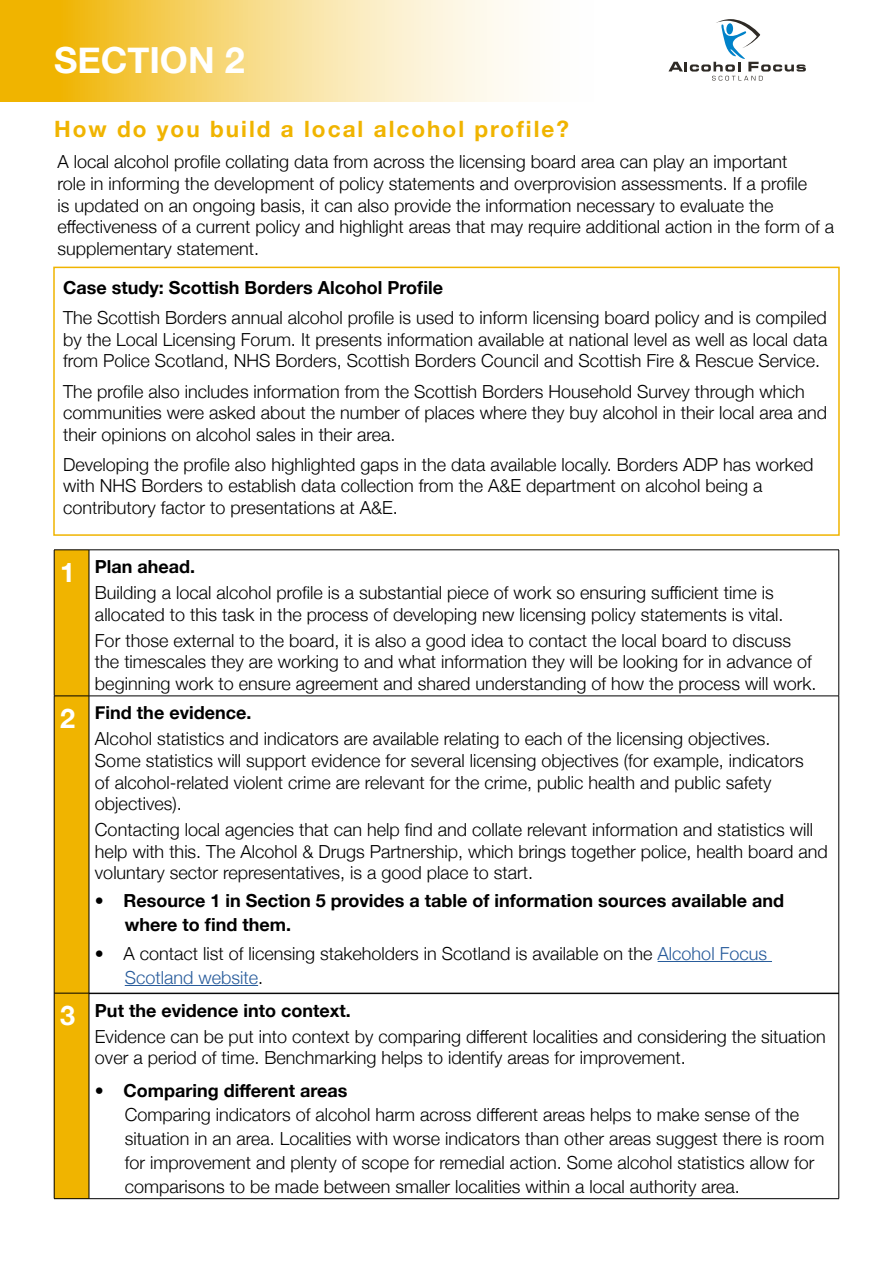
<style>
.page{position:relative;width:893px;height:1263px;background:#fff}
.page>*{position:absolute;margin:0;border:0;box-sizing:border-box;transform-origin:0 0}
.t1{font:700 36px "Helvetica Neue";color:#fff}
.t2{font:700 22.5px "Helvetica Neue";letter-spacing:.09em;color:#f0b400}
.t3{font:300 18px/21.6px "Helvetica Neue";color:#000}
.t4{font:700 18px/24px "Helvetica Neue";color:#000}
.s1{font-weight:700;font-size:27px;color:#fff}
.s2{font-weight:700}
.s3{font-weight:300}
.s4{color:#275b9b}
</style>
<div class="page">
<svg style="left:0;top:0;width:519px;height:102px;background:#f7d981"></svg>
<svg style="left:668px;top:19px;width:138px;height:62px"></svg>
<div style="left:726px;top:23px;width:7px;height:12px;background:#0082c9;border-radius:50%"></div>
<div style="left:55px;top:550px;width:34px;height:443px;background:#f0b400"></div>
<hr style="left:54px;top:549px;width:35px;height:1px;background:#000">
<hr style="left:54px;top:550px;width:1px;height:146px;background:#000">
<hr style="left:89px;top:549px;width:750px;height:1px;background:#000">
<hr style="left:89px;top:550px;width:1px;height:146px;background:#000">
<hr style="left:838px;top:550px;width:1px;height:146px;background:#000">
<hr style="left:54px;top:696px;width:35px;height:1px;background:#000">
<hr style="left:54px;top:696px;width:1px;height:297px;background:#000">
<hr style="left:89px;top:696px;width:750px;height:1px;background:#000">
<hr style="left:89px;top:696px;width:1px;height:297px;background:#000">
<hr style="left:838px;top:696px;width:1px;height:297px;background:#000">
<hr style="left:658px;top:961px;width:114px;height:1px;background:#275b9b">
<hr style="left:125px;top:985px;width:133px;height:1px;background:#275b9b">
<div style="left:53px;top:267px;width:787px;height:269px;border:2px solid #f0b400"></div>
<div style="left:54px;top:993px;width:35px;height:206px;background:#f0b400"></div>
<hr style="left:54px;top:993px;width:35px;height:1px;background:#000">
<hr style="left:54px;top:993px;width:1px;height:205px;background:#000">
<hr style="left:89px;top:993px;width:750px;height:1px;background:#000">
<hr style="left:89px;top:993px;width:1px;height:205px;background:#000">
<hr style="left:838px;top:993px;width:1px;height:205px;background:#000">
<hr style="left:54px;top:1198px;width:35px;height:1px;background:#000">
<hr style="left:89px;top:1198px;width:750px;height:1px;background:#000">
<h1 class="t1" style="left:54px;top:32px;width:192px">SECTION 2</h1>
<p class="t2" style="left:54px;top:111px;width:516px">How do you build a local alcohol profile?</p>
<p class="t3" style="left:57px;top:150px;width:778px">A local alcohol profile collating data from across the licensing board area can play an important<br>role in informing the development of policy statements and overprovision assessments. If a profile<br>is updated on an ongoing basis, it can also provide the information necessary to evaluate the effectiveness of a current policy and highlight areas that may require additional action in the form of a supplementary statement.</p>
<p class="t4" style="left:63px;top:276px;width:381px">Case study: Scottish Borders Alcohol Profile</p>
<p class="t3" style="left:63px;top:306px;width:766px;text-align:justify">The Scottish Borders annual alcohol profile is used to inform licensing board policy and is compiled by the Local Licensing Forum. It presents information available at national level as well as local data from Police Scotland, NHS Borders, Scottish Borders Council and Scottish Fire &amp; Rescue Service.</p>
<p class="t3" style="left:63px;top:379px;width:765px">The profile also includes information from the Scottish Borders Household Survey through which communities were asked about the number of places where they buy alcohol in their local area and their opinions on alcohol sales in their area.</p>
<p class="t3" style="left:63px;top:452px;width:752px">Developing the profile also highlighted gaps in the data available locally. Borders ADP has worked with NHS Borders to establish data collection from the A&amp;E department on alcohol being a contributory factor to presentations at A&amp;E.</p>
<p class="t3" style="left:95px;top:553px;width:680px;line-height:25.8px;text-indent:-35px"><span class="s1">1</span> <span class="s2">Plan ahead.<br></span>Building a local alcohol profile is a substantial piece of work so ensuring sufficient time is</p>
<p class="t3" style="left:95px;top:600px;width:698px;line-height:25.8px">allocated to this task in the process of developing new licensing policy statements is vital.<br>For those external to the board, it is also a good idea to contact the local board to discuss</p>
<p class="t3" style="left:95px;top:650px;width:723px">the timescales they are working to and what information they will be looking for in advance of beginning work to ensure agreement and shared understanding of how the process will work.</p>
<p class="t3" style="left:95px;top:699px;width:677px;line-height:25.8px;text-indent:-35px"><span class="s1">2</span> <span class="s2">Find the evidence.<br></span>Alcohol statistics and indicators are available relating to each of the licensing objectives.</p>
<p class="t3" style="left:95px;top:748px;width:710px">Some statistics will support evidence for several licensing objectives (for example, indicators of alcohol-related violent crime are relevant for the crime, public health and public safety objectives).</p>
<p class="t3" style="left:95px;top:817px;width:734px">Contacting local agencies that can help find and collate relevant information and statistics will help with this. The Alcohol &amp; Drugs Partnership, which brings together police, health board and voluntary sector representatives, is a good place to start.</p>
<p class="t4" style="left:125px;top:889px;width:661px;text-indent:-30px"><span class="s3">•</span> Resource 1 in Section 5 provides a table of information sources available and where to find them.</p>
<p class="t3" style="left:125px;top:940px;width:644px;line-height:24px;text-indent:-30px">• A contact list of licensing stakeholders in Scotland is available on the <span class="s4">Alcohol Focus<br>Scotland website</span>.</p>
<p class="t3" style="left:95px;top:996px;width:732px;line-height:25.8px;text-indent:-35px"><span class="s1">3</span> <span class="s2">Put the evidence into context.<br></span>Evidence can be put into context by comparing different localities and considering the situation</p>
<p class="t3" style="left:95px;top:1045px;width:592px">over a period of time. Benchmarking helps to identify areas for improvement.</p>
<p class="t3" style="left:125px;top:1077px;width:701px;line-height:24px;text-indent:-30px">• <span class="s2">Comparing different areas<br></span>Comparing indicators of alcohol harm across different areas helps to make sense of the situation in an area. Localities with worse indicators than other areas suggest there is room for improvement and plenty of scope for remedial action. Some alcohol statistics allow for comparisons to be made between smaller localities within a local authority area.</p>
</div>
